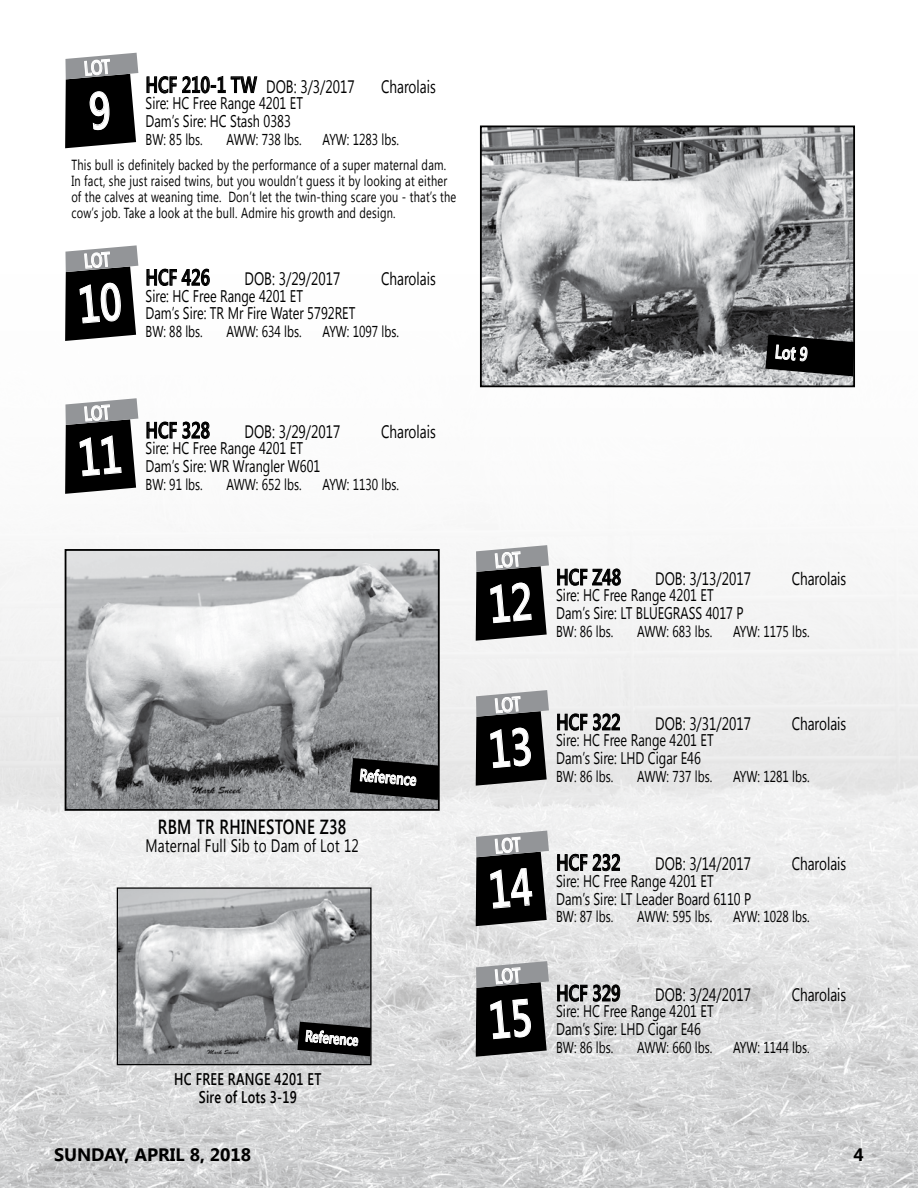
<style>
.page{position:relative;width:918px;height:1188px;background:#fff}
.page>*{position:absolute;margin:0;border:0;box-sizing:border-box;transform-origin:0 0}
.t1{font:600 22.5px "Segoe UI";color:#000;scale:.75 1}
.t2{font:600 20.4px "Segoe UI";letter-spacing:.02em;color:#000;scale:.75 1}
.t3{font:600 19.05px "Segoe UI";color:#fff;scale:.75 1}
.t4{font:18px "Segoe UI";color:#000;scale:.75 1}
.t5{font:18px "Segoe UI";letter-spacing:.02em;color:#000;scale:.75 1}
.t6{font:700 18px "Segoe UI";color:#000}
.t7{font:600 16.95px "Segoe UI";color:#fff;scale:.75 1}
.t8{font:16.8px/17.9px "Segoe UI";color:#000;scale:.75 1}
.t9{font:600 16.8px/17.9px "Segoe UI";letter-spacing:.02em;color:#000;text-align:center;scale:.75 1}
.t10{font:15.75px "Segoe UI";color:#000;scale:.75 1}
.t11{font:600 15.75px "Segoe UI";color:#fff;scale:.75 1}
.t12{font:14.7px/15.8px "Segoe UI";letter-spacing:.02em;color:#000;scale:.75 1}
.s1{font-weight:600;font-size:22.5px}
</style>
<div class="page">
<img style="left:0;top:52px;width:918px;height:1136px">
<svg style="left:147px;top:76px;width:110px;height:17px"></svg>
<svg style="left:147px;top:269px;width:63px;height:17px"></svg>
<svg style="left:147px;top:422px;width:63px;height:17px"></svg>
<svg style="left:557px;top:569px;width:64px;height:17px"></svg>
<svg style="left:557px;top:713px;width:63px;height:18px"></svg>
<svg style="left:557px;top:854px;width:63px;height:17px"></svg>
<svg style="left:557px;top:984px;width:63px;height:18px"></svg>
<img style="left:68px;top:552px;width:369px;height:256px">
<div style="left:65px;top:549px;width:375px;height:262px;border:2px solid #000"></div>
<svg style="left:350px;top:758px;width:89px;height:42px;background:#343435"></svg>
<img style="left:483px;top:129px;width:369px;height:255px">
<div style="left:480px;top:126px;width:375px;height:261px;border:2px solid #000"></div>
<svg style="left:765px;top:335px;width:89px;height:41px;background:#2a2a2b"></svg>
<img style="left:119px;top:889px;width:251px;height:174px">
<div style="left:117px;top:887px;width:255px;height:178px;border:1px solid #000"></div>
<svg style="left:297px;top:1022px;width:74px;height:34px;background:#3b3b3c"></svg>
<svg style="left:65px;top:53px;width:73px;height:95px;background:#454546"></svg>
<svg style="left:65px;top:245px;width:73px;height:96px;background:#4b4b4c"></svg>
<svg style="left:65px;top:398px;width:73px;height:96px;background:#494a4a"></svg>
<svg style="left:476px;top:545px;width:73px;height:96px;background:#494a4a"></svg>
<svg style="left:476px;top:690px;width:73px;height:96px;background:#484849"></svg>
<svg style="left:476px;top:831px;width:73px;height:95px;background:#474748"></svg>
<svg style="left:476px;top:961px;width:73px;height:96px;background:#474748"></svg>
<p class="t4" style="left:146px;top:74px;width:280px"><span class="s1">HCF 210-1 TW</span> DOB: 3/3/2017</p>
<p class="t4" style="left:381px;top:74px;width:74px">Charolais</p>
<p class="t8" style="left:146px;top:93px;width:211px">Sire: HC Free Range 4201 ET<br>Dam’s Sire: HC Stash 0383</p>
<p class="t10" style="left:146px;top:128px;width:78px">BW: 85 lbs.</p>
<p class="t10" style="left:227px;top:128px;width:102px">AWW: 738 lbs.</p>
<p class="t10" style="left:323px;top:128px;width:104px">AYW: 1283 lbs.</p>
<p class="t12" style="left:71px;top:157px;width:515px">This bull is definitely backed by the performance of a super maternal dam.<br>In fact, she just raised twins, but you wouldn’t guess it by looking at either of the calves at weaning time. Don’t let the twin-thing scare you - that’s the cow’s job. Take a look at the bull. Admire his growth and design.</p>
<p class="t1" style="left:146px;top:262px;width:87px">HCF 426</p>
<p class="t4" style="left:245px;top:266px;width:129px">DOB: 3/29/2017</p>
<p class="t4" style="left:381px;top:266px;width:74px">Charolais</p>
<p class="t8" style="left:146px;top:286px;width:281px">Sire: HC Free Range 4201 ET<br>Dam’s Sire: TR Mr Fire Water 5792RET</p>
<p class="t10" style="left:146px;top:321px;width:78px">BW: 88 lbs.</p>
<p class="t10" style="left:227px;top:321px;width:102px">AWW: 634 lbs.</p>
<p class="t10" style="left:323px;top:321px;width:104px">AYW: 1097 lbs.</p>
<p class="t1" style="left:146px;top:414px;width:87px">HCF 328</p>
<p class="t4" style="left:245px;top:419px;width:129px">DOB: 3/29/2017</p>
<p class="t4" style="left:381px;top:419px;width:74px">Charolais</p>
<p class="t8" style="left:146px;top:439px;width:235px">Sire: HC Free Range 4201 ET<br>Dam’s Sire: WR Wrangler W601</p>
<p class="t10" style="left:146px;top:474px;width:78px">BW: 91 lbs.</p>
<p class="t10" style="left:227px;top:474px;width:102px">AWW: 652 lbs.</p>
<p class="t10" style="left:323px;top:474px;width:104px">AYW: 1130 lbs.</p>
<p class="t7" style="left:361px;top:763px;width:77px;rotate:5deg">REFERENCE</p>
<p class="t2" style="left:158px;top:813px;width:147px">RBM TR RHINESTO</p>
<p class="t2" style="left:295px;top:813px;width:70px">NE Z38</p>
<p class="t5" style="left:145px;top:833px;width:286px">Maternal Full Sib to Dam of Lot 12</p>
<p class="t11" style="left:306px;top:1025px;width:72px;rotate:5deg">REFERENCE</p>
<p class="t9" style="left:174px;top:1070px;width:198px">HC FREE RANGE 4201 ET<br>SIRE OF LOTS 3-19</p>
<p class="t3" style="left:776px;top:338px;width:45px;rotate:5deg">LOT 9</p>
<p class="t1" style="left:556px;top:561px;width:88px">HCF Z48</p>
<p class="t4" style="left:655px;top:566px;width:129px">DOB: 3/13/2017</p>
<p class="t4" style="left:792px;top:566px;width:74px">Charolais</p>
<p class="t8" style="left:556px;top:586px;width:252px">Sire: HC Free Range 4201 ET<br>Dam’s Sire: LT BLUEGRASS 4017 P</p>
<p class="t10" style="left:556px;top:621px;width:78px">BW: 86 lbs.</p>
<p class="t10" style="left:637px;top:621px;width:102px">AWW: 683 lbs.</p>
<p class="t10" style="left:733px;top:621px;width:104px">AYW: 1175 lbs.</p>
<p class="t1" style="left:556px;top:706px;width:87px">HCF 322</p>
<p class="t4" style="left:655px;top:711px;width:129px">DOB: 3/31/2017</p>
<p class="t4" style="left:792px;top:711px;width:74px">Charolais</p>
<p class="t8" style="left:556px;top:731px;width:211px">Sire: HC Free Range 4201 ET<br>Dam’s Sire: LHD Cigar E46</p>
<p class="t10" style="left:556px;top:765px;width:78px">BW: 86 lbs.</p>
<p class="t10" style="left:637px;top:765px;width:102px">AWW: 737 lbs.</p>
<p class="t10" style="left:733px;top:765px;width:104px">AYW: 1281 lbs.</p>
<p class="t1" style="left:556px;top:847px;width:87px">HCF 232</p>
<p class="t4" style="left:655px;top:852px;width:129px">DOB: 3/14/2017</p>
<p class="t4" style="left:792px;top:852px;width:74px">Charolais</p>
<p class="t8" style="left:556px;top:871px;width:262px">Sire: HC Free Range 4201 ET<br>Dam’s Sire: LT Leader Board 6110 P</p>
<p class="t10" style="left:556px;top:906px;width:78px">BW: 87 lbs.</p>
<p class="t10" style="left:637px;top:906px;width:102px">AWW: 595 lbs.</p>
<p class="t10" style="left:733px;top:906px;width:104px">AYW: 1028 lbs.</p>
<p class="t1" style="left:556px;top:977px;width:87px">HCF 329</p>
<p class="t4" style="left:655px;top:982px;width:129px">DOB: 3/24/2017</p>
<p class="t4" style="left:792px;top:982px;width:74px">Charolais</p>
<p class="t8" style="left:556px;top:1002px;width:211px">Sire: HC Free Range 4201 ET<br>Dam’s Sire: LHD Cigar E46</p>
<p class="t10" style="left:556px;top:1037px;width:78px">BW: 86 lbs.</p>
<p class="t10" style="left:637px;top:1037px;width:102px">AWW: 660 lbs.</p>
<p class="t10" style="left:733px;top:1037px;width:104px">AYW: 1144 lbs.</p>
<p class="t6" style="left:54px;top:1142px;width:199px">SUNDAY, APRIL 8, 2018</p>
<p class="t6" style="left:854px;top:1142px;width:12px">4</p>
</div>
